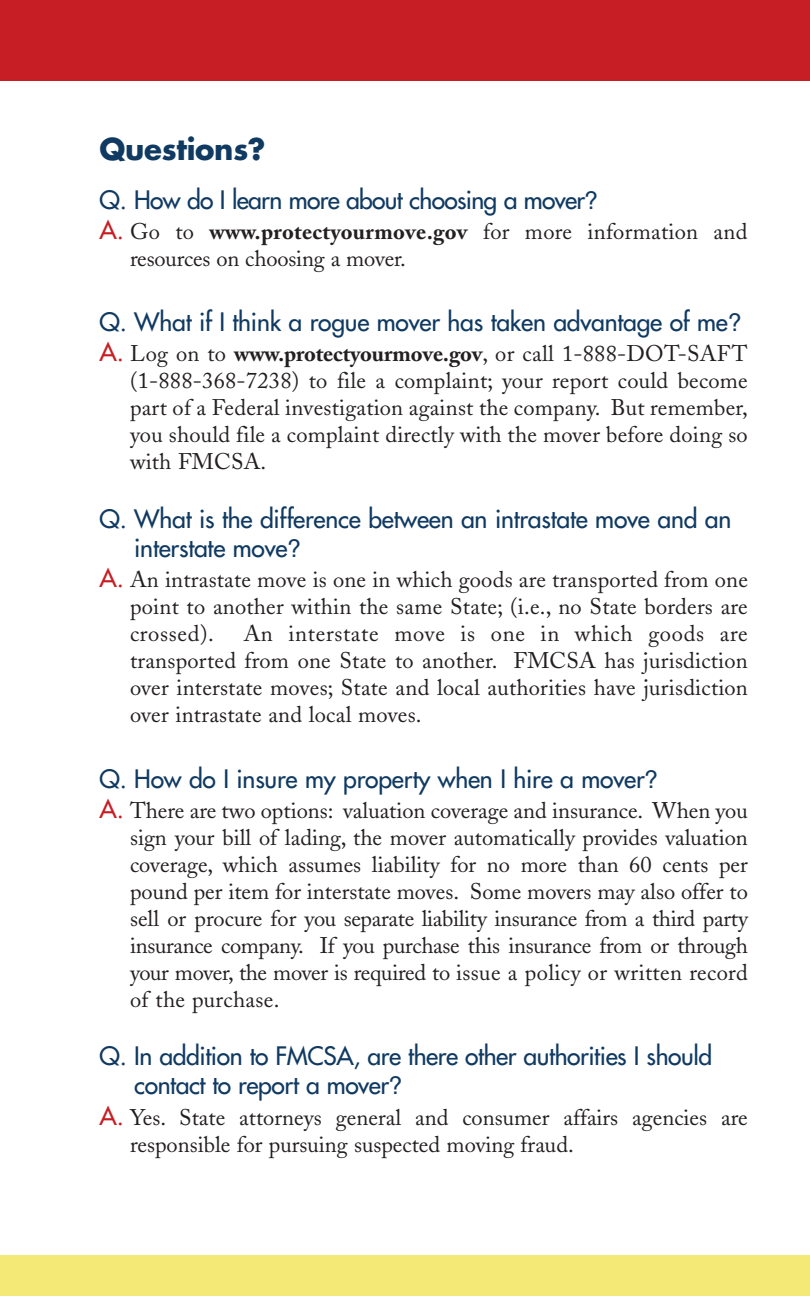
<style>
.page{position:relative;width:810px;height:1296px;background:#fff}
.page>*{position:absolute;margin:0;border:0;box-sizing:border-box;transform-origin:0 0}
.t1{font:700 29.25px "Futura";letter-spacing:-.01em;color:#103a62}
.t2{font:24.75px/29.2px "Futura";letter-spacing:-.01em;color:#103a62}
.t3{font:24.75px "Futura";letter-spacing:-.03em;color:#103a62}
.t4{font:22.5px/27px "Adobe Caslon";letter-spacing:.01em;color:#231f20;text-align:justify}
.s1{font-family:"Helvetica"}
.s2{font-family:"Futura";font-size:24.75px;color:#c61e24}
.s3{font-weight:700}
</style>
<div class="page">
<div style="left:0;top:0;width:810px;height:81px;background:#c61e24"></div>
<div style="left:0;top:1256px;width:810px;height:40px;background:#f4e876"></div>
<h1 class="t1" style="left:100px;top:136px;width:167px">Questions?</h1>
<p class="t3" style="left:100px;top:187px;width:500px">Q. How do I learn more about choosing a mover<span class="s1">?</span></p>
<p class="t4" style="left:130px;top:221px;width:619px;text-indent:-30px"><span class="s2">A.</span> Go to <span class="s3">www.protectyourmove.gov</span> for more information and resources on choosing a mover.</p>
<p class="t2" style="left:100px;top:309px;width:644px">Q. What if I think a rogue mover has taken advantage of me<span class="s1">?</span></p>
<p class="t4" style="left:130px;top:343px;width:619px;text-indent:-30px"><span class="s2">A.</span> Log on to <span class="s3">www.protectyourmove.gov</span>, or call 1-888-DOT-SAFT (1-888-368-7238) to file a complaint; your report could become part of a Federal investigation against the company. But remember, you should file a complaint directly with the mover before doing so with FMCSA.</p>
<p class="t2" style="left:134px;top:506px;width:599px;text-indent:-35px">Q. What is the difference between an intrastate move and an interstate move<span class="s1">?</span></p>
<p class="t4" style="left:130px;top:569px;width:619px;text-indent:-30px"><span class="s2">A.</span> An intrastate move is one in which goods are transported from one point to another within the same State; (i.e., no State borders are crossed).</p>
<p class="t4" style="left:130px;top:623px;width:619px;text-indent:114px">An interstate move is one in which goods are transported from one State to another. FMCSA has jurisdiction over interstate moves; State and local authorities have jurisdiction over intrastate and local moves.</p>
<p class="t2" style="left:100px;top:766px;width:560px">Q. How do I insure my property when I hire a mover<span class="s1">?</span></p>
<p class="t4" style="left:130px;top:799px;width:619px;text-indent:-30px"><span class="s2">A.</span> There are two options: valuation coverage and insurance. When you sign your bill of lading, the mover automatically provides valuation coverage, which assumes liability for no more than 60 cents per pound per item for interstate moves. Some movers may also offer to sell or procure for you separate liability insurance from a third party insurance company. If you purchase this insurance from or through your mover, the mover is required to issue a policy or written record of the purchase.</p>
<p class="t2" style="left:134px;top:1043px;width:580px;text-indent:-35px">Q. In addition to FMCSA, are there other authorities I should contact to report a mover<span class="s1">?</span></p>
<p class="t4" style="left:130px;top:1106px;width:619px;text-indent:-30px"><span class="s2">A.</span> Yes. State attorneys general and consumer affairs agencies are responsible for pursuing suspected moving fraud.</p>
</div>
